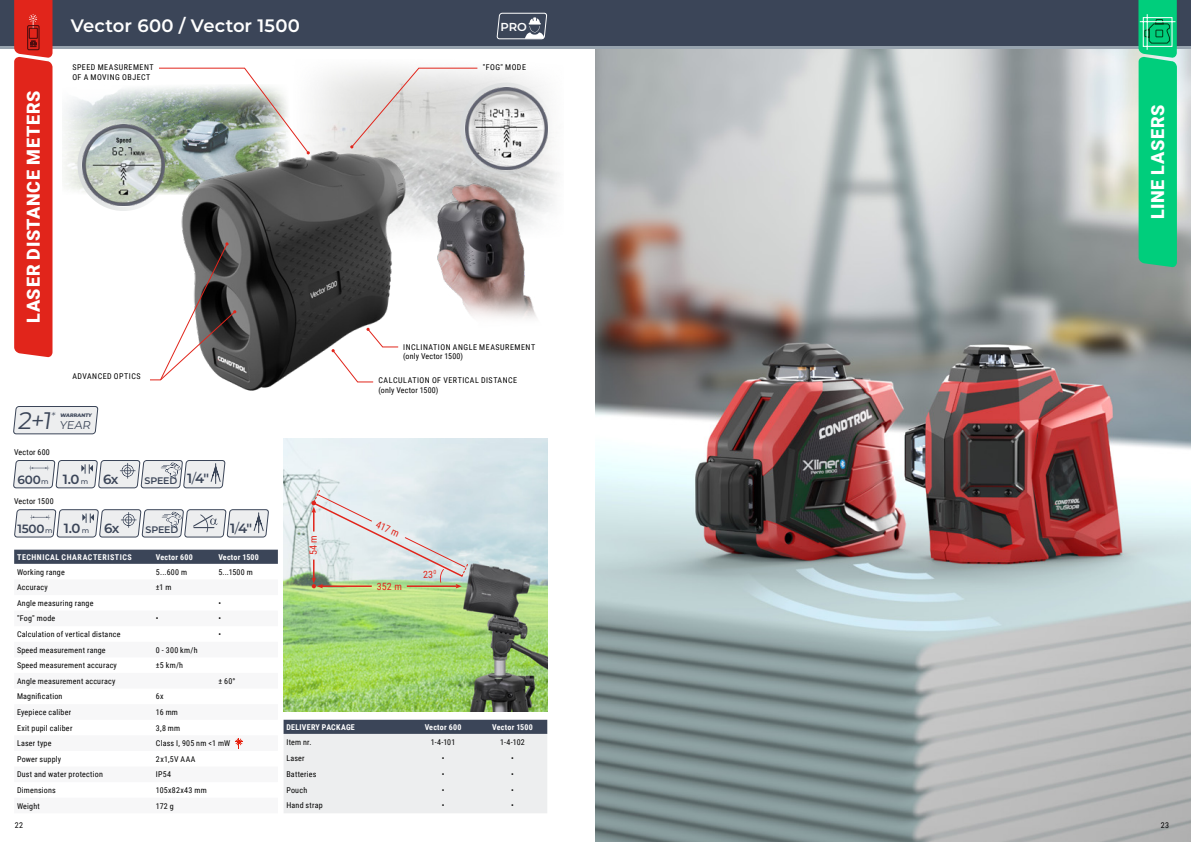
<style>
.page{position:relative;width:1191px;height:842px;background:#fff}
.page>*{position:absolute;margin:0;border:0;box-sizing:border-box;transform-origin:0 0}
.name-device{font:23.9px "Montserrat";color:#3b4558}
.colontitul{font:900 18px "Roboto";letter-spacing:.04em;color:#fff}
.SHAPKA{font:600 18px "Montserrat";letter-spacing:.01em;color:#fff}
.colontitul-2{font:600 13.3px "Montserrat";color:#3b4558}
.colontitul-3{font:600 12px "Montserrat";letter-spacing:-.015em;color:#3b4558}
.colontitul-4{font:600 11.6px "Montserrat";color:#fff}
.name-device-2{font:11.3px "Montserrat";color:#3b4558}
.name-device-3{font:300 10.9px "Montserrat";color:#3b4558}
.Text-on-shemas{font:10px "Roboto Condensed";letter-spacing:.02em;color:#e1251b}
.colontitul-5{font:600 9.5px "Montserrat";letter-spacing:-.02em;color:#3b4558}
.TABLE-BOLD{font:8px "Roboto Condensed";letter-spacing:.03em;color:#000}
.FICHI{font:8px "Roboto Condensed";letter-spacing:.055em;color:#000}
.FICHI-2{font:8px "Roboto Condensed";letter-spacing:.025em;color:#000}
.Table-shapka{font:700 8px "Roboto Condensed";letter-spacing:.03em;color:#fff}
.Table-shapka-2{font:700 8px "Roboto Condensed";letter-spacing:.065em;color:#fff}
.FICHI-3{font:8px "Roboto Condensed";letter-spacing:.03em;color:#000}
.name-device-4{font:800 5px "Montserrat";color:#3b4558}
.s1{font-weight:500;font-size:7px}
.s2{font-weight:400}
</style>
<div class="page">
<img style="left:595px;top:48px;width:596px;height:794px">
<div style="left:0;top:0;width:595px;height:48px;background:linear-gradient(to right,#98a2ad,#97a3ae)"></div>
<div style="left:0;top:0;width:595px;height:45px;background:#3b4558"></div>
<div style="left:595px;top:0;width:596px;height:48px;background:linear-gradient(to right,#97a3ae,#97a3ae)"></div>
<div style="left:595px;top:0;width:596px;height:45px;background:#3b4558"></div>
<img style="left:63px;top:87px;width:102px;height:107px">
<div style="left:77px;top:119px;width:92px;height:92px;border:4px solid #d9dcdc;border-radius:50%"></div>
<img style="left:83px;top:124px;width:81px;height:82px">
<img style="left:310px;top:70px;width:248px;height:159px">
<img style="left:426px;top:148px;width:116px;height:171px">
<img style="left:165px;top:144px;width:250px;height:247px">
<svg style="left:14px;top:550px;width:264px;height:14px;background:#3d475a"></svg>
<div style="left:460px;top:83px;width:92px;height:91px;border:4px solid #d8dbdc;border-radius:50%"></div>
<img style="left:465px;top:88px;width:82px;height:81px">
<img style="left:158px;top:67px;width:152px;height:87px">
<svg style="left:350px;top:67px;width:128px;height:81px;background:#dcd9d8"></svg>
<svg style="left:150px;top:242px;width:86px;height:139px"></svg>
<svg style="left:331px;top:328px;width:68px;height:55px"></svg>
<img style="left:283px;top:438px;width:264px;height:274px">
<svg style="left:311px;top:489px;width:157px;height:99px;background:#d7dcda"></svg>
<svg style="left:13px;top:460px;width:213px;height:29px;background:#d5d7db"></svg>
<svg style="left:14px;top:509px;width:255px;height:29px;background:#d4d6da"></svg>
<svg style="left:283px;top:720px;width:264px;height:93px;background:#d2d5d8"></svg>
<svg style="left:13px;top:406px;width:86px;height:29px;background:#dee0e3"></svg>
<svg style="left:235px;top:738px;width:8px;height:10px"></svg>
<svg style="left:14px;top:0;width:38px;height:358px;background:#df2a20"></svg>
<svg style="left:496px;top:13px;width:51px;height:27px"></svg>
<svg style="left:1138px;top:0;width:38px;height:268px;background:#0ecc80"></svg>
<p class="SHAPKA" style="left:71px;top:13px;width:231px">Vector 600 / Vector 1500</p>
<p class="colontitul" style="left:21px;top:323px;width:233px;rotate:-90deg">LASER DISTANCE METERS</p>
<p class="FICHI" style="left:72px;top:62px;width:83px">SPEED MEASUREMENT</p>
<p class="FICHI" style="left:72px;top:72px;width:80px">OF A MOVING OBJECT</p>
<p class="FICHI" style="left:72px;top:371px;width:70px">ADVANCED OPTICS</p>
<p class="name-device-3" style="left:51px;top:409px;width:8px">*</p>
<p class="name-device" style="left:18px;top:404px;width:39px">2+1</p>
<p class="name-device-4" style="left:60px;top:411px;width:34px">WARRANTY</p>
<p class="name-device-2" style="left:60px;top:417px;width:34px">YEAR</p>
<p class="FICHI-2" style="left:14px;top:447px;width:37px">Vector 600</p>
<p class="colontitul-4" style="left:500px;top:19px;width:28px">PRO</p>
<p class="FICHI" style="left:483px;top:62px;width:45px">"FOG" MODE</p>
<p class="FICHI" style="left:403px;top:341px;width:133px">INCLINATION ANGLE MEASUREMENT</p>
<p class="FICHI-2" style="left:403px;top:351px;width:61px">(only Vector 1500)</p>
<p class="FICHI" style="left:378px;top:375px;width:140px">CALCULATION OF VERTICAL DISTANCE</p>
<p class="FICHI-2" style="left:378px;top:384px;width:61px">(only Vector 1500)</p>
<p class="colontitul-3" style="left:18px;top:471px;width:33px">600<span class="s1">m</span></p>
<p class="colontitul-2" style="left:63px;top:470px;width:27px">1.0 <span class="s1">m</span></p>
<p class="colontitul-2" style="left:103px;top:470px;width:17px">6x</p>
<p class="colontitul-5" style="left:144px;top:474px;width:34px">SPEED</p>
<p class="colontitul-2" style="left:187px;top:469px;width:23px">1<span class="s2">/</span>4''</p>
<p class="FICHI-2" style="left:14px;top:495px;width:41px">Vector 1500</p>
<p class="colontitul-3" style="left:18px;top:520px;width:36px">1500<span class="s1">m</span></p>
<p class="colontitul-2" style="left:64px;top:519px;width:27px">1.0 <span class="s1">m</span></p>
<p class="colontitul-2" style="left:104px;top:519px;width:17px">6x</p>
<p class="colontitul-5" style="left:145px;top:523px;width:34px">SPEED</p>
<p class="colontitul-2" style="left:230px;top:518px;width:23px">1<span class="s2">/</span>4''</p>
<p class="Table-shapka-2" style="left:17px;top:551px;width:116px">TECHNICAL CHARACTERISTICS</p>
<p class="Table-shapka" style="left:156px;top:551px;width:38px">Vector 600</p>
<p class="Table-shapka" style="left:218px;top:551px;width:42px">Vector 1500</p>
<p class="TABLE-BOLD" style="left:17px;top:566px;width:49px">Working range</p>
<p class="FICHI" style="left:156px;top:566px;width:33px">5...600 m</p>
<p class="FICHI" style="left:218px;top:566px;width:36px">5...1500 m</p>
<p class="TABLE-BOLD" style="left:17px;top:582px;width:32px">Accuracy</p>
<p class="FICHI" style="left:156px;top:582px;width:17px">±1 m</p>
<p class="TABLE-BOLD" style="left:17px;top:597px;width:78px">Angle measuring range</p>
<p class="FICHI" style="left:218px;top:597px;width:4px">•</p>
<p class="TABLE-BOLD" style="left:17px;top:613px;width:40px">"Fog" mode</p>
<p class="FICHI" style="left:156px;top:613px;width:4px">•</p>
<p class="FICHI" style="left:218px;top:613px;width:4px">•</p>
<p class="TABLE-BOLD" style="left:17px;top:628px;width:105px">Calculation of vertical distance</p>
<p class="FICHI" style="left:218px;top:628px;width:4px">•</p>
<p class="TABLE-BOLD" style="left:17px;top:644px;width:90px">Speed measurement range</p>
<p class="FICHI" style="left:156px;top:644px;width:43px">0 - 300 km/h</p>
<p class="TABLE-BOLD" style="left:17px;top:660px;width:101px">Speed measurement accuracy</p>
<p class="FICHI" style="left:156px;top:660px;width:29px">±5 km/h</p>
<p class="TABLE-BOLD" style="left:17px;top:675px;width:100px">Angle measurement accuracy</p>
<p class="FICHI" style="left:218px;top:675px;width:19px">± 60°</p>
<p class="TABLE-BOLD" style="left:17px;top:691px;width:47px">Magnification</p>
<p class="FICHI" style="left:156px;top:691px;width:9px">6x</p>
<p class="TABLE-BOLD" style="left:17px;top:706px;width:56px">Eyepiece caliber</p>
<p class="FICHI" style="left:156px;top:706px;width:23px">16 mm</p>
<p class="TABLE-BOLD" style="left:17px;top:722px;width:57px">Exit pupil caliber</p>
<p class="FICHI" style="left:156px;top:722px;width:26px">3,8 mm</p>
<p class="TABLE-BOLD" style="left:17px;top:738px;width:36px">Laser type</p>
<p class="FICHI-2" style="left:156px;top:738px;width:76px">Class I, 905 nm &lt;1 mW</p>
<p class="TABLE-BOLD" style="left:17px;top:753px;width:46px">Power supply</p>
<p class="FICHI" style="left:156px;top:753px;width:41px">2х1,5V AAA</p>
<p class="TABLE-BOLD" style="left:17px;top:769px;width:87px">Dust and water protection</p>
<p class="FICHI" style="left:156px;top:769px;width:17px">IP54</p>
<p class="TABLE-BOLD" style="left:17px;top:784px;width:40px">Dimensions</p>
<p class="FICHI-3" style="left:156px;top:784px;width:52px">105х82х43 mm</p>
<p class="TABLE-BOLD" style="left:17px;top:800px;width:24px">Weight</p>
<p class="FICHI" style="left:156px;top:800px;width:19px">172 g</p>
<p class="Text-on-shemas" style="left:306px;top:555px;width:22px;rotate:-90deg">54 m</p>
<p class="Text-on-shemas" style="left:379px;top:518px;width:26px;rotate:24deg">417 m</p>
<p class="Text-on-shemas" style="left:377px;top:579px;width:27px">352 m</p>
<p class="Text-on-shemas" style="left:423px;top:567px;width:15px">23<sup>0</sup></p>
<p class="Table-shapka" style="left:286px;top:721px;width:70px">DELIVERY PACKAGE</p>
<p class="Table-shapka" style="left:425px;top:721px;width:38px">Vector 600</p>
<p class="Table-shapka" style="left:492px;top:721px;width:42px">Vector 1500</p>
<p class="TABLE-BOLD" style="left:286px;top:736px;width:27px">Item nr.</p>
<p class="FICHI" style="left:431px;top:736px;width:26px">1-4-101</p>
<p class="FICHI" style="left:500px;top:736px;width:26px">1-4-102</p>
<p class="TABLE-BOLD" style="left:286px;top:752px;width:20px">Laser</p>
<p class="FICHI" style="left:442px;top:752px;width:4px">•</p>
<p class="FICHI" style="left:511px;top:752px;width:4px">•</p>
<p class="TABLE-BOLD" style="left:286px;top:768px;width:32px">Batteries</p>
<p class="FICHI" style="left:442px;top:768px;width:4px">•</p>
<p class="FICHI" style="left:511px;top:768px;width:4px">•</p>
<p class="TABLE-BOLD" style="left:286px;top:784px;width:22px">Pouch</p>
<p class="FICHI" style="left:442px;top:784px;width:4px">•</p>
<p class="FICHI" style="left:511px;top:784px;width:4px">•</p>
<p class="TABLE-BOLD" style="left:286px;top:800px;width:38px">Hand strap</p>
<p class="FICHI" style="left:442px;top:800px;width:4px">•</p>
<p class="FICHI" style="left:511px;top:800px;width:4px">•</p>
<p class="colontitul" style="left:1145px;top:219px;width:116px;rotate:-90deg">LINE LASERS</p>
<p class="FICHI" style="left:15px;top:819px;width:10px">22</p>
<p class="FICHI" style="left:1161px;top:819px;width:10px">23</p>
</div>
